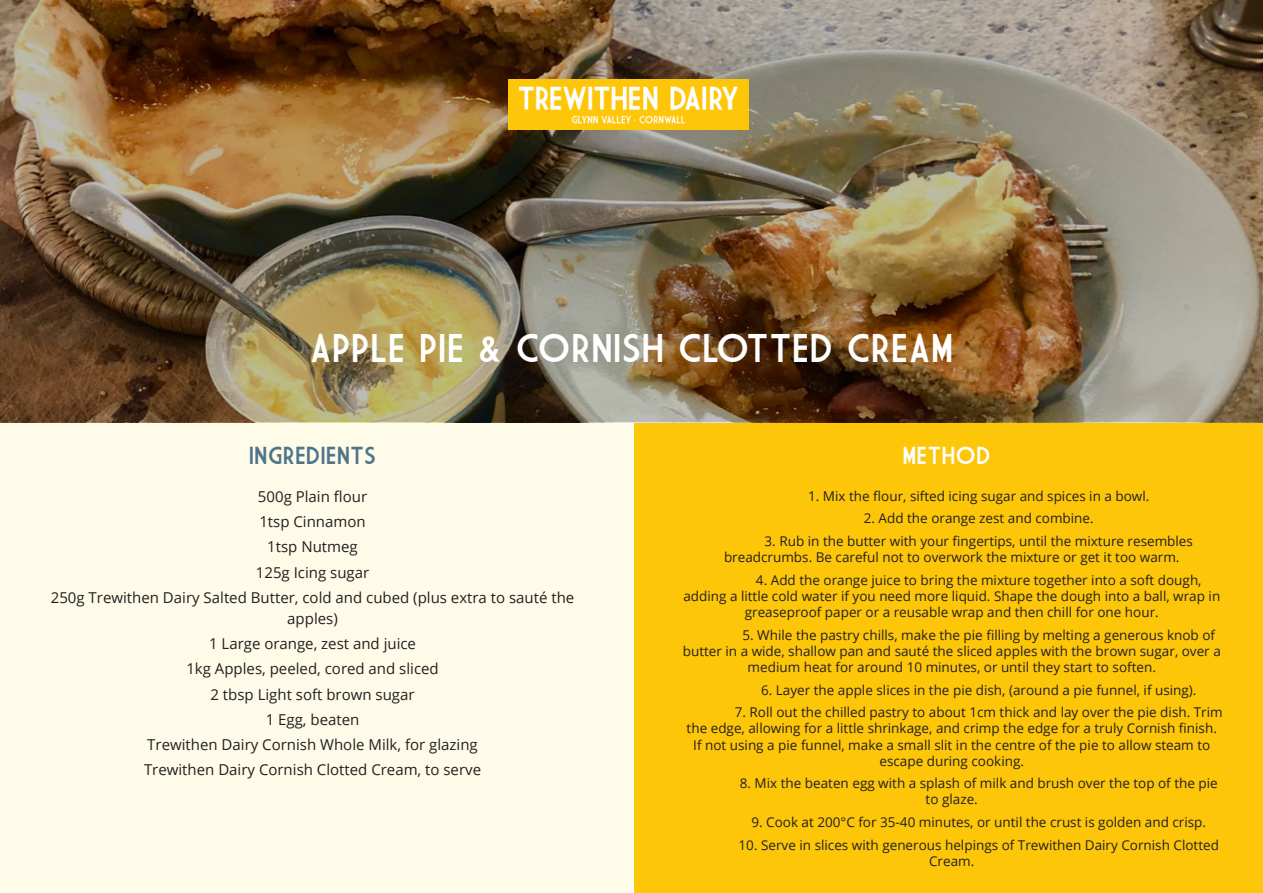
<style>
.page{position:relative;width:1263px;height:893px;background:#fff}
.page>*{position:absolute;margin:0;border:0;box-sizing:border-box;transform-origin:0 0}
.t1{font:39px "Market Deco";color:#fff}
.t2{font:24px "Market Deco";color:#4f758c}
.t3{font:24px "Market Deco";color:#fff}
.t4{font:15px/21px "Open Sans";color:#231f20;text-align:center}
.t5{font:13.5px/16.2px "Open Sans";color:#231f20}
</style>
<div class="page">
<img style="left:0;top:0;width:1263px;height:422px">
<div style="left:0;top:423px;width:633px;height:470px;background:#fefbe8"></div>
<div style="left:635px;top:423px;width:628px;height:470px;background:#fdc609"></div>
<img style="left:508px;top:79px;width:240px;height:50px">
<p class="t1" style="left:309px;top:326px;width:646px">APPLE PIE &amp; CORNISH CLOTTED CREAM</p>
<p class="t2" style="left:249px;top:442px;width:129px">INGREDIENTS</p>
<p class="t3" style="left:903px;top:442px;width:90px">METHOD</p>
<p class="t4" style="left:258px;top:485px;width:111px">500g Plain flour</p>
<p class="t4" style="left:259px;top:511px;width:108px">1tsp Cinnamon</p>
<p class="t4" style="left:267px;top:536px;width:92px">1tsp Nutmeg</p>
<p class="t4" style="left:256px;top:561px;width:115px">125g Icing sugar</p>
<p class="t4" style="left:51px;top:586px;width:525px">250g Trewithen Dairy Salted Butter, cold and cubed (plus extra to sauté the apples)</p>
<p class="t4" style="left:209px;top:633px;width:208px">1 Large orange, zest and juice</p>
<p class="t4" style="left:186px;top:658px;width:254px">1kg Apples, peeled, cored and sliced</p>
<p class="t4" style="left:210px;top:683px;width:206px">2 tbsp Light soft brown sugar</p>
<p class="t4" style="left:266px;top:708px;width:95px">1 Egg, beaten</p>
<p class="t4" style="left:147px;top:734px;width:332px">Trewithen Dairy Cornish Whole Milk, for glazing</p>
<p class="t4" style="left:144px;top:759px;width:339px">Trewithen Dairy Cornish Clotted Cream, to serve</p>
<p class="t5" style="left:808px;top:487px;width:343px">1. Mix the flour, sifted icing sugar and spices in a bowl.</p>
<p class="t5" style="left:864px;top:510px;width:231px">2. Add the orange zest and combine.</p>
<p class="t5" style="left:724px;top:532px;width:470px;text-indent:41px">3. Rub in the butter with your fingertips, until the mixture resembles breadcrumbs. Be careful not to overwork the mixture or get it too warm.</p>
<p class="t5" style="left:756px;top:571px;width:447px">4. Add the orange juice to bring the mixture together into a soft dough,</p>
<p class="t5" style="left:683px;top:587px;width:538px">adding a little cold water if you need more liquid. Shape the dough into a ball, wrap in</p>
<p class="t5" style="left:745px;top:604px;width:415px">greaseproof paper or a reusable wrap and then chill for one hour.</p>
<p class="t5" style="left:742px;top:626px;width:474px">5. While the pastry chills, make the pie filling by melting a generous knob of</p>
<p class="t5" style="left:683px;top:642px;width:540px">butter in a wide, shallow pan and sauté the sliced apples with the brown sugar, over a</p>
<p class="t5" style="left:748px;top:659px;width:410px">medium heat for around 10 minutes, or until they start to soften.</p>
<p class="t5" style="left:761px;top:681px;width:437px">6. Layer the apple slices in the pie dish, (around a pie funnel, if using).</p>
<p class="t5" style="left:735px;top:704px;width:489px">7. Roll out the chilled pastry to about 1cm thick and lay over the pie dish. Trim</p>
<p class="t5" style="left:687px;top:720px;width:532px">the edge, allowing for a little shrinkage, and crimp the edge for a truly Cornish finish.</p>
<p class="t5" style="left:693px;top:736px;width:518px">If not using a pie funnel, make a small slit in the centre of the pie to allow steam to</p>
<p class="t5" style="left:879px;top:752px;width:146px">escape during cooking.</p>
<p class="t5" style="left:926px;top:775px;width:294px;text-indent:-186px">8. Mix the beaten egg with a splash of milk and brush over the top of the pie to glaze.</p>
<p class="t5" style="left:751px;top:814px;width:456px">9. Cook at 200°C for 35-40 minutes, or until the crust is golden and crisp.</p>
<p class="t5" style="left:929px;top:836px;width:291px;text-indent:-191px">10. Serve in slices with generous helpings of Trewithen Dairy Cornish Clotted<br>Cream.</p>
</div>
